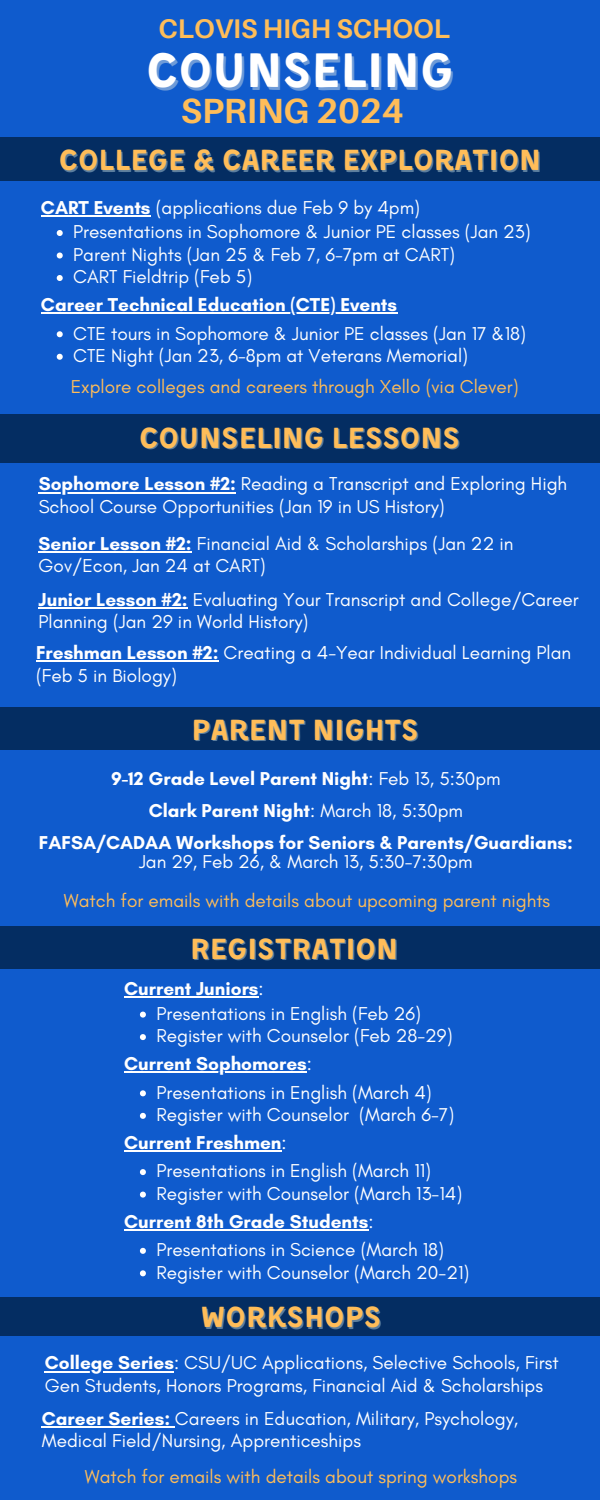
<style>
.page{position:relative;width:600px;height:1500px;background:#fff}
.page>*{position:absolute;margin:0;border:0;box-sizing:border-box;transform-origin:0 0}
.t1{font:49.8px "Kent 4 F";color:#fff}
.t2{font:700 35px "Aileron";color:#ffbd59}
.t3{font:30px "Kent 4 F";color:#ffbd59}
.t4{font:700 27px "Aileron";color:#ffbd59}
.t5{font:19px/22.5px "Glacial Indifference";color:#fff}
.t6{font:700 19px "Glacial Indifference";color:#fff}
.t7{font:19px "Glacial Indifference";color:#ffbd59}
.s1{font-weight:700}
.s2{font-weight:400}
</style>
<div class="page">
<div style="left:0;top:137px;width:600px;height:45px;background:#042d62"></div>
<div style="left:0;top:412px;width:600px;height:53px;background:#042d62"></div>
<div style="left:0;top:925px;width:600px;height:44px;background:#042d62"></div>
<div style="left:0;top:0;width:600px;height:137px;background:#0f5bcd"></div>
<div style="left:0;top:181px;width:600px;height:233px;background:#0f5bcd"></div>
<div style="left:0;top:463px;width:600px;height:244px;background:#0f5bcd"></div>
<div style="left:0;top:969px;width:600px;height:328px;background:#0f5bcd"></div>
<hr style="left:41px;top:215px;width:110px;height:2px;background:#fff">
<svg style="left:57px;top:230px;width:6px;height:6px"></svg>
<svg style="left:57px;top:253px;width:6px;height:6px"></svg>
<svg style="left:57px;top:275px;width:6px;height:6px"></svg>
<hr style="left:41px;top:313px;width:356px;height:1px;background:#fff">
<svg style="left:57px;top:331px;width:6px;height:6px"></svg>
<svg style="left:57px;top:354px;width:6px;height:6px"></svg>
<hr style="left:39px;top:492px;width:197px;height:1px;background:#fff">
<hr style="left:124px;top:997px;width:135px;height:1px;background:#fff">
<svg style="left:140px;top:1012px;width:6px;height:6px"></svg>
<svg style="left:140px;top:1034px;width:6px;height:6px"></svg>
<hr style="left:124px;top:1072px;width:183px;height:1px;background:#fff">
<svg style="left:140px;top:1090px;width:6px;height:6px"></svg>
<svg style="left:140px;top:1113px;width:6px;height:6px"></svg>
<hr style="left:124px;top:1150px;width:158px;height:2px;background:#fff">
<svg style="left:140px;top:1169px;width:6px;height:6px"></svg>
<svg style="left:140px;top:1192px;width:6px;height:6px"></svg>
<hr style="left:124px;top:1229px;width:244px;height:2px;background:#fff">
<svg style="left:140px;top:1248px;width:6px;height:6px"></svg>
<svg style="left:140px;top:1270px;width:6px;height:6px"></svg>
<div style="left:0;top:1297px;width:600px;height:45px;background:#042d62"></div>
<div style="left:0;top:1336px;width:600px;height:164px;background:#0f5bcd"></div>
<hr style="left:45px;top:1371px;width:129px;height:1px;background:#fff">
<div style="left:0;top:707px;width:600px;height:48px;background:#042d62"></div>
<div style="left:0;top:750px;width:600px;height:175px;background:#0f5bcd"></div>
<hr style="left:42px;top:1426px;width:133px;height:2px;background:#fff">
<hr style="left:39px;top:551px;width:153px;height:2px;background:#fff">
<hr style="left:39px;top:607px;width:149px;height:2px;background:#fff">
<hr style="left:36px;top:661px;width:182px;height:1px;background:#fff">
<p class="t4" style="left:158px;top:12px;width:293px">CLOVIS HIGH SCHOOL</p>
<h3 class="t1" style="left:146px;top:50px;width:309px">COUNSELING</h3>
<p class="t2" style="left:181px;top:89px;width:224px">SPRING 2024</p>
<h1 class="t3" style="left:59px;top:148px;width:484px">COLLEGE &amp; CAREER EXPLORATION</h1>
<h5 class="t5" style="left:41px;top:196px;width:381px"><span class="s1">CART Events</span> (applications due Feb 9 by 4pm)</h5>
<p class="t5" style="left:73px;top:220px;width:459px">Presentations in Sophomore &amp; Junior PE classes (Jan 23)</p>
<p class="t5" style="left:73px;top:243px;width:383px">Parent Nights (Jan 25 &amp; Feb 7, 6-7pm at CART)</p>
<p class="t5" style="left:73px;top:265px;width:180px">CART Fieldtrip (Feb 5)</p>
<p class="t6" style="left:41px;top:293px;width:358px">Career Technical Education (CTE) Events</p>
<h6 class="t5" style="left:73px;top:322px;width:454px">CTE tours in Sophomore &amp; Junior PE classes (Jan 17 &amp;18)</h6>
<p class="t5" style="left:73px;top:344px;width:396px">CTE Night (Jan 23, 6-8pm at Veterans Memorial)</p>
<p class="t7" style="left:71px;top:375px;width:449px">Explore colleges and careers through Xello (via Clever)</p>
<h2 class="t3" style="left:139px;top:425px;width:322px">COUNSELING LESSONS</h2>
<p class="t5" style="left:39px;top:472px;width:530px"><span class="s1">Sophomore Lesson #2:</span> Reading a Transcript and Exploring High<br>School Course Opportunities (Jan 19 in US History)</p>
<p class="t5" style="left:39px;top:532px;width:476px"><span class="s1">Senior Lesson #2:</span> Financial Aid &amp; Scholarships (Jan 22 in<br>Gov/Econ, Jan 24 at CART)</p>
<p class="t5" style="left:39px;top:588px;width:542px"><span class="s1">Junior Lesson #2:</span> Evaluating Your Transcript and College/Career<br>Planning (Jan 29 in World History)</p>
<p class="t5" style="left:36px;top:641px;width:537px"><span class="s1">Freshman Lesson #2:</span> Creating a 4-Year Individual Learning Plan (Feb 5 in Biology)</p>
<p class="t3" style="left:192px;top:717px;width:229px">PARENT NIGHTS</p>
<p class="t6" style="left:111px;top:767px;width:391px">9-12 Grade Level Parent Night<span class="s2">: Feb 13, 5:30pm</span></p>
<p class="t6" style="left:149px;top:799px;width:316px">Clark Parent Night<span class="s2">: March 18, 5:30pm</span></p>
<p class="t6" style="left:39px;top:831px;width:536px">FAFSA/CADAA Workshops for Seniors &amp; Parents/Guardians:</p>
<p class="t5" style="left:139px;top:850px;width:335px">Jan 29, Feb 26, &amp; March 13, 5:30-7:30pm</p>
<p class="t7" style="left:64px;top:889px;width:488px">Watch for emails with details about upcoming parent nights</p>
<p class="t3" style="left:190px;top:936px;width:210px">REGISTRATION</p>
<h4 class="t6" style="left:124px;top:977px;width:141px">Current Juniors<span class="s2">:</span></h4>
<p class="t5" style="left:156px;top:1002px;width:266px">Presentations in English (Feb 26)</p>
<p class="t5" style="left:156px;top:1024px;width:298px">Register with Counselor (Feb 28-29)</p>
<p class="t6" style="left:124px;top:1052px;width:189px">Current Sophomores<span class="s2">:</span></p>
<p class="t5" style="left:156px;top:1081px;width:277px">Presentations in English (March 4)</p>
<h5 class="t5" style="left:156px;top:1103px;width:299px">Register with Counselor (March 6-7)</h5>
<p class="t6" style="left:124px;top:1131px;width:164px">Current Freshmen<span class="s2">:</span></p>
<p class="t5" style="left:156px;top:1159px;width:276px">Presentations in English (March 11)</p>
<p class="t5" style="left:156px;top:1182px;width:307px">Register with Counselor (March 13-14)</p>
<p class="t6" style="left:124px;top:1210px;width:251px">Current 8th Grade Students<span class="s2">:</span></p>
<p class="t5" style="left:156px;top:1238px;width:289px">Presentations in Science (March 18)</p>
<h4 class="t5" style="left:156px;top:1261px;width:314px">Register with Counselor (March 20-21)</h4>
<p class="t3" style="left:200px;top:1305px;width:182px">WORKSHOPS</p>
<p class="t5" style="left:45px;top:1351px;width:515px"><span class="s1">College Series</span>: CSU/UC Applications, Selective Schools, First<br>Gen Students, Honors Programs, Financial Aid &amp; Scholarships</p>
<h5 class="t5" style="left:42px;top:1407px;width:478px"><span class="s1">Career Series:</span> Careers in Education, Military, Psychology,<br>Medical Field/Nursing, Apprenticeships</h5>
<p class="t7" style="left:85px;top:1465px;width:434px">Watch for emails with details about spring workshops</p>
</div>
